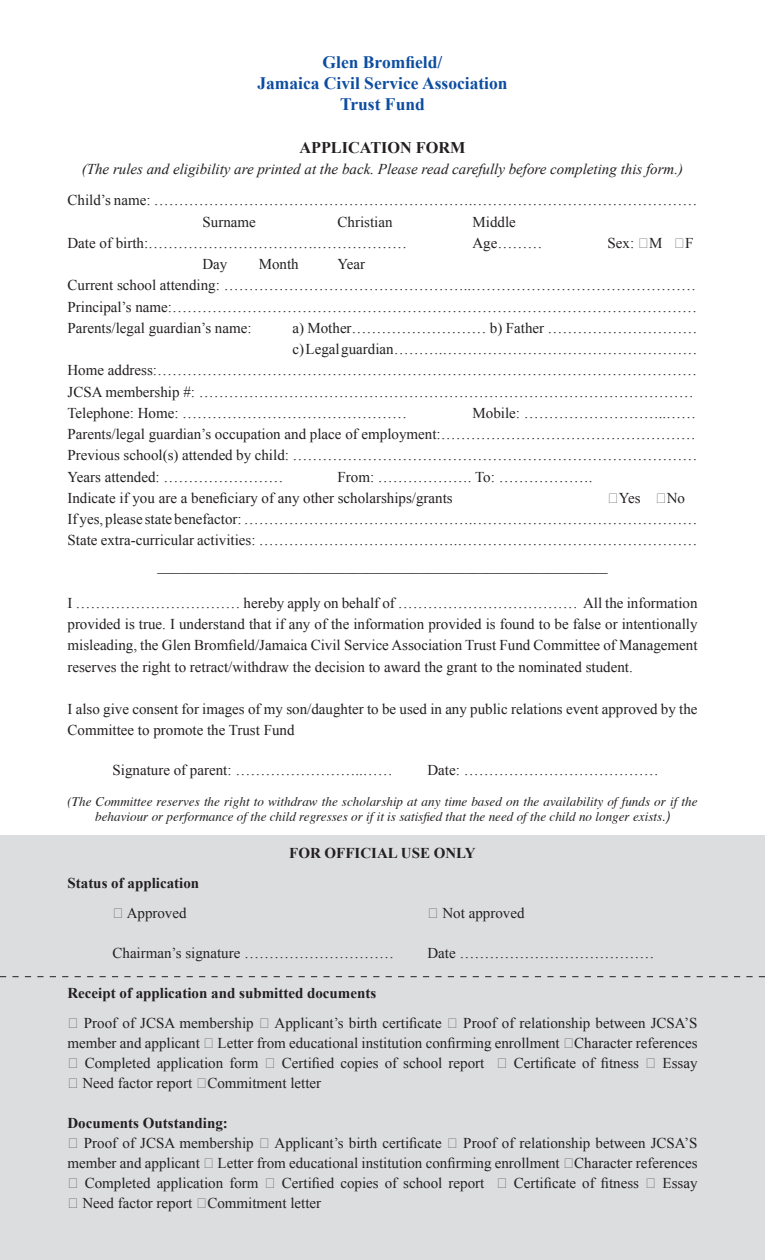
<style>
.page{position:relative;width:765px;height:1260px;background:#fff}
.page>*{position:absolute;margin:0;border:0;box-sizing:border-box;transform-origin:0 0}
.BODY1{font:700 17.5px "Times New Roman";color:#0d4da1}
.BODY1-2{font:700 16.25px "Times New Roman";color:#231f20}
.BODY1-3{font:15px/21.2px "Times New Roman";color:#231f20;text-align:justify}
.BODY1-4{font:700 15px "Times New Roman";color:#231f20}
.BODY1-5{font:italic 15px "Times New Roman";color:#231f20}
.BODY2{font:italic 13.12px/15.8px "Times";color:#231f20;text-align:center}
.s1{font-family:"Helvetica";font-style:normal;font-stretch:condensed}
.s2{font-family:"Helvetica";font-stretch:condensed}
</style>
<div class="page">
<div style="left:0;top:835px;width:765px;height:425px;background:#dcdddf"></div>
<svg style="left:0;top:976px;width:765px;height:1px"></svg>
<p class="BODY1" style="left:323px;top:50px;width:121px">Glen Bromfield/</p>
<p class="BODY1" style="left:257px;top:71px;width:252px">Jamaica Civil Service Association</p>
<p class="BODY1" style="left:340px;top:92px;width:86px">Trust Fund</p>
<p class="BODY1-2" style="left:299px;top:136px;width:168px">APPLICATION FORM</p>
<p class="BODY1-5" style="left:82px;top:159px;width:603px">(The rules and eligibility are printed at the back. Please read carefully before completing this form.)</p>
<p class="BODY1-3" style="left:68px;top:189px;width:632px">Child’s name: ……………………………………………………….………………………………………</p>
<p class="BODY1-3" style="left:202px;top:211px;width:55px">Surname</p>
<p class="BODY1-3" style="left:338px;top:211px;width:57px">Christian</p>
<p class="BODY1-3" style="left:472px;top:211px;width:45px">Middle</p>
<p class="BODY1-3" style="left:68px;top:232px;width:341px">Date of birth:…………………………….………………</p>
<p class="BODY1-3" style="left:472px;top:232px;width:71px">Age………</p>
<p class="BODY1-3" style="left:608px;top:232px;width:87px">Sex: ⁯M ⁯F</p>
<p class="BODY1-3" style="left:202px;top:253px;width:26px">Day</p>
<p class="BODY1-3" style="left:259px;top:253px;width:42px">Month</p>
<p class="BODY1-3" style="left:338px;top:253px;width:29px">Year</p>
<p class="BODY1-3" style="left:68px;top:274px;width:630px">Current school attending: …………………………………………..………………………………………</p>
<p class="BODY1-3" style="left:68px;top:296px;width:631px">Principal’s name:……………………………………………………………………………………………</p>
<p class="BODY1-3" style="left:68px;top:317px;width:186px">Parents/legal guardian’s name:</p>
<p class="BODY1-3" style="left:292px;top:317px;width:406px">a) Mother……………………… b) Father …………………………</p>
<p class="BODY1-3" style="left:292px;top:338px;width:407px">c) Legal guardian……….……………………………………………</p>
<p class="BODY1-3" style="left:68px;top:359px;width:631px">Home address:………………………………………………………………………………………………</p>
<p class="BODY1-3" style="left:68px;top:381px;width:628px">JCSA membership #: ………………………………………………………………………………………</p>
<p class="BODY1-3" style="left:68px;top:402px;width:341px">Telephone: Home: ………………………………………</p>
<p class="BODY1-3" style="left:472px;top:402px;width:225px">Mobile: ………………………..……</p>
<p class="BODY1-3" style="left:68px;top:423px;width:630px">Parents/legal guardian’s occupation and place of employment:……………………………………………</p>
<p class="BODY1-3" style="left:68px;top:444px;width:632px">Previous school(s) attended by child: ………………………………………………………………………</p>
<p class="BODY1-3" style="left:68px;top:466px;width:217px">Years attended: ……………………</p>
<p class="BODY1-3" style="left:338px;top:466px;width:256px">From: ………………. To: ……………….</p>
<p class="BODY1-3" style="left:68px;top:487px;width:387px">Indicate if you are a beneficiary of any other scholarships/grants</p>
<p class="BODY1-3" style="left:608px;top:487px;width:79px">⁯Yes ⁯No</p>
<p class="BODY1-3" style="left:68px;top:508px;width:632px">If yes, please state benefactor: ……………………………………….………………………………………</p>
<p class="BODY1-3" style="left:68px;top:529px;width:631px">State extra-curricular activities: ………………………………….…………………………………………</p>
<p class="BODY1-3" style="left:158px;top:561px;width:451px">––––––––––––––––––––––––––––––––––––––––––––––––––––––––––––</p>
<p class="BODY1-3" style="left:68px;top:592px;width:632px">I …………………………… hereby apply on behalf of ……………………………… All the information provided is true. I understand that if any of the information provided is found to be false or intentionally misleading, the Glen Bromfield/Jamaica Civil Service Association Trust Fund Committee of Management reserves the right to retract/withdraw the decision to award the grant to the nominated student.</p>
<p class="BODY1-3" style="left:68px;top:698px;width:632px">I also give consent for images of my son/daughter to be used in any public relations event approved by the<br>Committee to promote the Trust Fund</p>
<p class="BODY1-3" style="left:112px;top:759px;width:282px">Signature of parent: ……………………..……</p>
<p class="BODY1-3" style="left:428px;top:759px;width:233px">Date: …………………………………</p>
<p class="BODY2" style="left:67px;top:792px;width:632px">(The Committee reserves the right to withdraw the scholarship at any time based on the availability of funds or if the behaviour or performance of the child regresses or if it is satisfied that the need of the child no longer exists<span class="s1">.</span><span class="s2">)</span></p>
<p class="BODY1-4" style="left:289px;top:842px;width:188px">FOR OFFICIAL USE ONLY</p>
<p class="BODY1-4" style="left:68px;top:872px;width:133px">Status of application</p>
<p class="BODY1-3" style="left:112px;top:902px;width:76px">⁯ Approved</p>
<p class="BODY1-3" style="left:428px;top:902px;width:99px">⁯ Not approved</p>
<p class="BODY1-3" style="left:112px;top:942px;width:283px">Chairman’s signature …………………………</p>
<p class="BODY1-3" style="left:428px;top:942px;width:229px">Date …………………………………</p>
<p class="BODY1-4" style="left:68px;top:982px;width:310px">Receipt of application and submitted documents</p>
<p class="BODY1-3" style="left:68px;top:1013px;width:632px;line-height:20px">⁯ Proof of JCSA membership ⁯ Applicant’s birth certificate ⁯ Proof of relationship between JCSA’S member and applicant ⁯ Letter from educational institution confirming enrollment ⁯Character references ⁯ Completed application form ⁯ Certified copies of school report ⁯ Certificate of fitness ⁯ Essay</p>
<p class="BODY1-3" style="left:68px;top:1072px;width:255px">⁯ Need factor report ⁯Commitment letter</p>
<p class="BODY1-4" style="left:68px;top:1112px;width:162px">Documents Outstanding:</p>
<p class="BODY1-3" style="left:68px;top:1133px;width:632px;line-height:20px">⁯ Proof of JCSA membership ⁯ Applicant’s birth certificate ⁯ Proof of relationship between JCSA’S member and applicant ⁯ Letter from educational institution confirming enrollment ⁯Character references ⁯ Completed application form ⁯ Certified copies of school report ⁯ Certificate of fitness ⁯ Essay</p>
<p class="BODY1-3" style="left:68px;top:1192px;width:255px">⁯ Need factor report ⁯Commitment letter</p>
</div>
